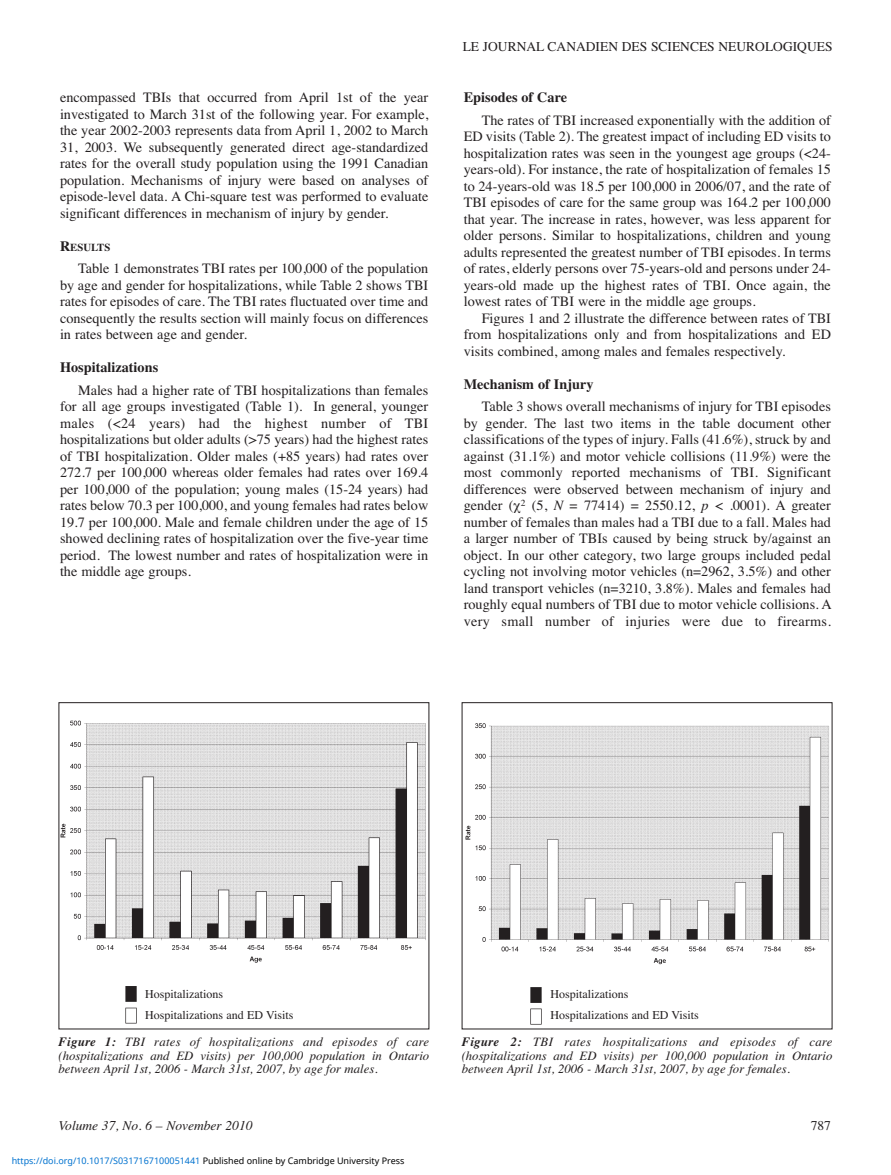
<style>
.page{position:relative;width:891px;height:1175px;background:#fff}
.page>*{position:absolute;margin:0;border:0;box-sizing:border-box;transform-origin:0 0}
.t1{font:14.25px/16.5px "Times";color:#231f20;text-align:justify}
.t2{font:700 14.25px "Times";color:#231f20}
.t3{font:13.5px "Times";color:#231f20}
.t4{font:italic 13.5px "Times";color:#231f20}
.t5{font:italic 12.75px/13.5px "Times";color:#231f20;text-align:justify}
.t6{font:12px/21px "Times";color:#231f20}
.t7{font:700 10.65px "Times";color:#231f20}
.t8{font:9px "Noto Sans";color:#0172cf}
.s1{font-size:14.25px}
.s2{font-style:italic}
.s3{font-weight:700}
.s4{color:#000}
</style>
<div class="page">
<img style="left:61px;top:720px;width:365px;height:304px">
<img style="left:465px;top:723px;width:364px;height:302px">
<div style="left:144px;top:987px;width:190px;height:38px;background:#fff"></div>
<div style="left:549px;top:987px;width:190px;height:38px;background:#fff"></div>
<p class="t1" style="left:60px;top:89px;width:370px">encompassed TBIs that occurred from April 1st of the year investigated to March 31st of the following year. For example, the year 2002-2003 represents data from April 1, 2002 to March 31, 2003. We subsequently generated direct age-standardized rates for the overall study population using the 1991 Canadian population. Mechanisms of injury were based on analyses of episode-level data. A Chi-square test was performed to evaluate significant differences in mechanism of injury by gender.</p>
<p class="t7" style="left:60px;top:241px;width:52px"><span class="s1">R</span>ESULTS</p>
<p class="t1" style="left:60px;top:260px;width:370px;text-indent:18px">Table 1 demonstrates TBI rates per 100,000 of the population by age and gender for hospitalizations, while Table 2 shows TBI rates for episodes of care. The TBI rates fluctuated over time and consequently the results section will mainly focus on differences in rates between age and gender.</p>
<p class="t2" style="left:60px;top:359px;width:100px">Hospitalizations</p>
<p class="t1" style="left:60px;top:382px;width:370px;text-indent:18px">Males had a higher rate of TBI hospitalizations than females for all age groups investigated (Table 1). In general, younger males (&lt;24 years) had the highest number of TBI hospitalizations but older adults (&gt;75 years) had the highest rates of TBI hospitalization. Older males (+85 years) had rates over 272.7 per 100,000 whereas older females had rates over 169.4 per 100,000 of the population; young males (15-24 years) had rates below 70.3 per 100,000, and young females had rates below 19.7 per 100,000. Male and female children under the age of 15 showed declining rates of hospitalization over the five-year time period. The lowest number and rates of hospitalization were in the middle age groups.</p>
<p class="t3" style="left:463px;top:38px;width:371px">LE JOURNAL CANADIEN DES SCIENCES NEUROLOGIQUES</p>
<p class="t2" style="left:464px;top:89px;width:105px">Episodes of Care</p>
<p class="t1" style="left:464px;top:112px;width:369px;text-indent:18px">The rates of TBI increased exponentially with the addition of ED visits (Table 2). The greatest impact of including ED visits to hospitalization rates was seen in the youngest age groups (&lt;24- years-old). For instance, the rate of hospitalization of females 15 to 24-years-old was 18.5 per 100,000 in 2006/07, and the rate of TBI episodes of care for the same group was 164.2 per 100,000 that year. The increase in rates, however, was less apparent for older persons. Similar to hospitalizations, children and young adults represented the greatest number of TBI episodes. In terms of rates, elderly persons over 75-years-old and persons under 24- years-old made up the highest rates of TBI. Once again, the lowest rates of TBI were in the middle age groups.</p>
<p class="t1" style="left:464px;top:310px;width:369px;text-indent:18px">Figures 1 and 2 illustrate the difference between rates of TBI from hospitalizations only and from hospitalizations and ED visits combined, among males and females respectively.</p>
<p class="t2" style="left:464px;top:375px;width:131px">Mechanism of Injury</p>
<p class="t1" style="left:464px;top:398px;width:370px;text-indent:18px">Table 3 shows overall mechanisms of injury for TBI episodes by gender. The last two items in the table document other classifications of the types of injury. Falls (41.6%), struck by and against (31.1%) and motor vehicle collisions (11.9%) were the most commonly reported mechanisms of TBI. Significant differences were observed between mechanism of injury and gender (χ<sup>2</sup> (5, <span class="s2">N</span> = 77414) = 2550.12, <span class="s2">p</span> &lt; .0001). A greater number of females than males had a TBI due to a fall. Males had a larger number of TBIs caused by being struck by/against an object. In our other category, two large groups included pedal cycling not involving motor vehicles (n=2962, 3.5%) and other land transport vehicles (n=3210, 3.8%). Males and females had roughly equal numbers of TBI due to motor vehicle collisions. A very small number of injuries were due to firearms.</p>
<p class="t6" style="left:145px;top:983px;width:150px">Hospitalizations<br>Hospitalizations and ED Visits</p>
<p class="t6" style="left:550px;top:983px;width:150px">Hospitalizations<br>Hospitalizations and ED Visits</p>
<p class="t5" style="left:59px;top:1035px;width:372px"><span class="s3">Figure 1:</span> TBI rates of hospitalizations and episodes of care (hospitalizations and ED visits) per 100,000 population in Ontario between April 1st, 2006 - March 31st, 2007, by age for males.</p>
<p class="t5" style="left:462px;top:1035px;width:372px"><span class="s3">Figure 2:</span> TBI rates hospitalizations and episodes of care (hospitalizations and ED visits) per 100,000 population in Ontario between April 1st, 2006 - March 31st, 2007, by age for females.</p>
<p class="t4" style="left:59px;top:1117px;width:196px">Volume 37, No. 6 – November 2010</p>
<p class="t3" style="left:811px;top:1117px;width:22px">787</p>
<p class="t8" style="left:12px;top:1154px;width:394px">https://doi.org/10.1017/S0317167100051441 <span class="s4">Published online by Cambridge University Press</span></p>
</div>
